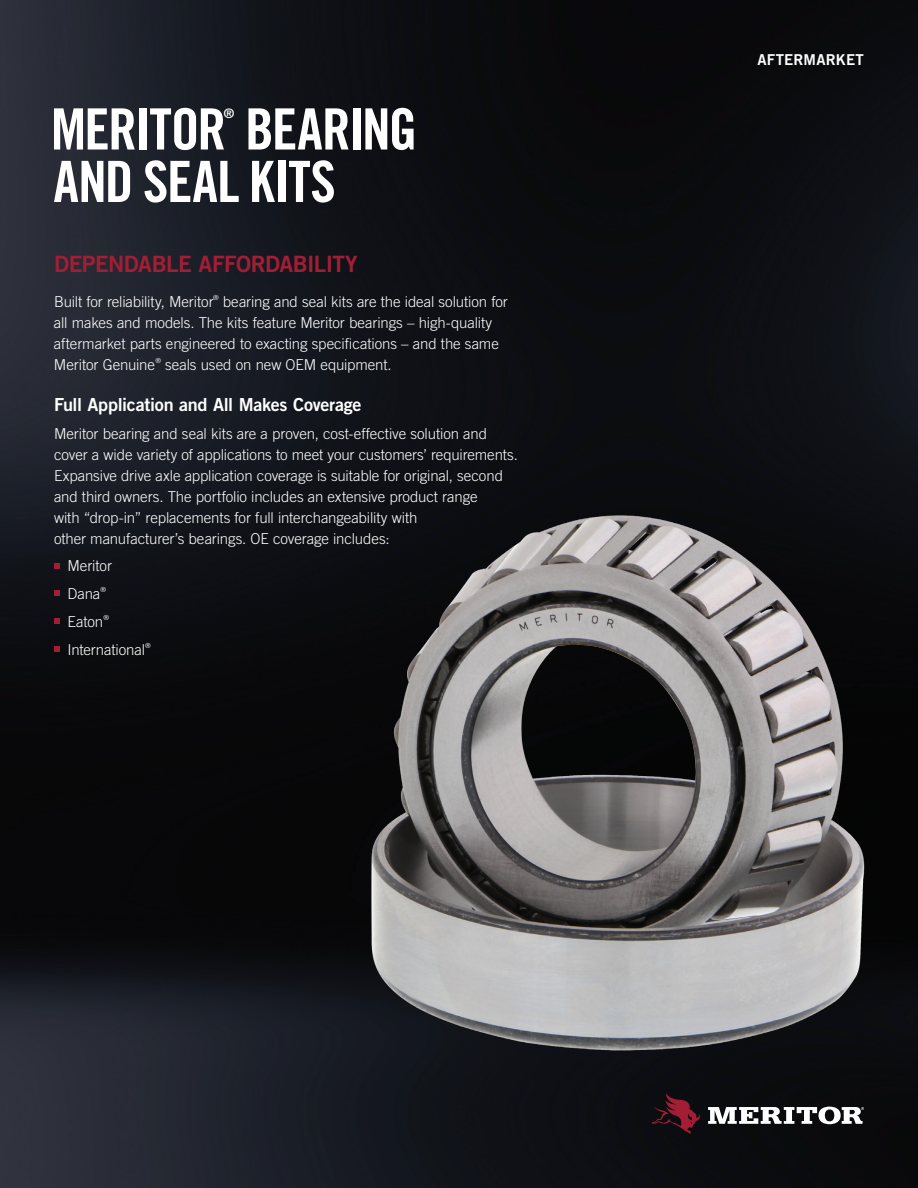
<style>
.page{position:relative;width:918px;height:1188px;background:#fff}
.page>*{position:absolute;margin:0;border:0;box-sizing:border-box;transform-origin:0 0}
.t1{font:57px "Trade Gothic LT Std Bd Cn 20";letter-spacing:-.025em;color:#fff}
.t2{font:22.5px "Trade Gothic LT Std Bd 2";letter-spacing:-.025em;color:#a31e35}
.t3{font:18px "Trade Gothic LT Std Bd 2";letter-spacing:-.015em;color:#fff}
.t4{font:300 15px/21px "Trade Gothic LT Std";letter-spacing:-.005em;color:#fff}
.t5{font:15px "Trade Gothic LT Std Bd 2";letter-spacing:.015em;color:#fff}
.t6{font:13.05px "Trade Gothic LT Std Bd Cn 20";color:#fff}
.t7{font:300 7.05px "Trade Gothic LT Std";color:#fff}
</style>
<div class="page">
<img style="left:0;top:0;width:918px;height:1188px">
<svg style="left:652px;top:1093px;width:48px;height:41px;background:#3a111b"></svg>
<svg style="left:708px;top:1107px;width:156px;height:17px"></svg>
<svg style="left:54px;top:563px;width:6px;height:5px"></svg>
<svg style="left:54px;top:590px;width:6px;height:6px"></svg>
<svg style="left:54px;top:618px;width:6px;height:6px"></svg>
<svg style="left:54px;top:646px;width:6px;height:6px"></svg>
<img style="left:358px;top:505px;width:518px;height:562px">
<h1 class="t1" style="left:51px;top:95px;width:368px">MERITOR BEARING</h1>
<p class="t6" style="left:224px;top:105px;width:12px">®</p>
<h1 class="t1" style="left:53px;top:147px;width:284px">AND SEAL KITS</h1>
<h2 class="t2" style="left:54px;top:250px;width:305px">DEPENDABLE AFFORDABILITY</h2>
<p class="t4" style="left:54px;top:291px;width:161px">Built for reliability, Meritor</p>
<p class="t7" style="left:213px;top:293px;width:7px">®</p>
<p class="t4" style="left:54px;top:291px;width:455px;text-indent:169px">bearing and seal kits are the ideal solution for all makes and models. The kits feature Meritor bearings – high-quality aftermarket parts engineered to exacting specifications – and the same Meritor Genuine</p>
<p class="t7" style="left:155px;top:356px;width:7px">®</p>
<p class="t4" style="left:165px;top:354px;width:228px">seals used on new OEM equipment.</p>
<p class="t3" style="left:54px;top:393px;width:309px">Full Application and All Makes Coverage</p>
<p class="t4" style="left:54px;top:423px;width:465px">Meritor bearing and seal kits are a proven, cost-effective solution and cover a wide variety of applications to meet your customers’ requirements.<br>Expansive drive axle application coverage is suitable for original, second and third owners. The portfolio includes an extensive product range<br>with “drop-in” replacements for full interchangeability with<br>other manufacturer’s bearings. OE coverage includes:</p>
<p class="t4" style="left:68px;top:552px;width:46px;line-height:27.8px">Meritor<br>Dana</p>
<p class="t7" style="left:101px;top:586px;width:7px">®</p>
<p class="t4" style="left:68px;top:611px;width:37px">Eaton</p>
<p class="t7" style="left:103px;top:613px;width:7px">®</p>
<p class="t4" style="left:68px;top:639px;width:79px">International</p>
<p class="t7" style="left:145px;top:641px;width:7px">®</p>
<p class="t5" style="left:757px;top:50px;width:108px">AFTERMARKET</p>
</div>
